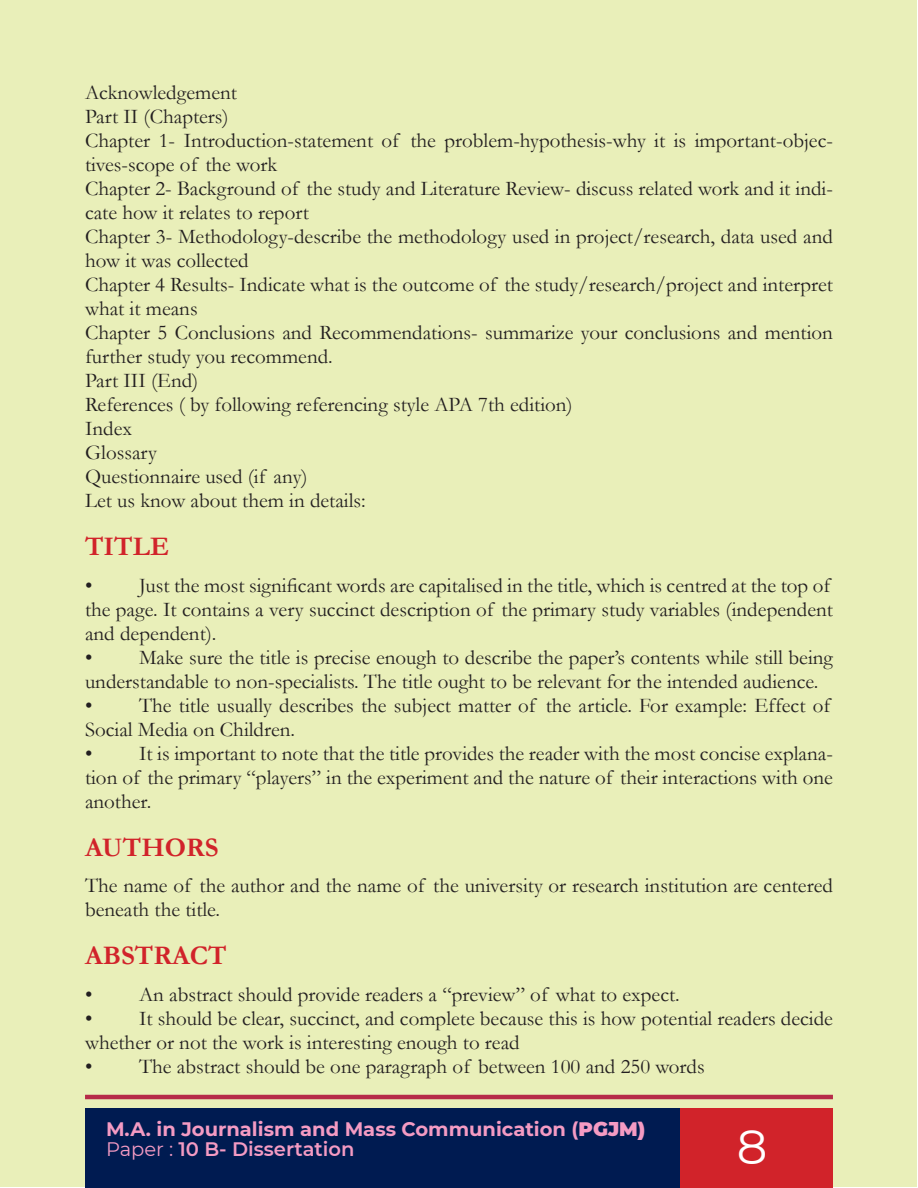
<style>
.page{position:relative;width:918px;height:1188px;background:#fff}
.page>*{position:absolute;margin:0;border:0;box-sizing:border-box;transform-origin:0 0}
.t1{font:48px "Montserrat";color:#fff}
.t2{font:700 27px "Garamond";color:#d1232a}
.t3{font:21px/24px "Garamond";color:#231f20}
.t4{font:700 19.5px/19.5px "Montserrat";color:#f49bc3}
.s1{font-weight:900}
.s2{font-weight:400}
.s3{font-weight:600}
</style>
<div class="page">
<div style="left:1px;top:1px;width:916px;height:1186px;background:#e9efb9"></div>
<div style="left:85px;top:1108px;width:595px;height:80px;background:#001b51"></div>
<hr style="left:85px;top:1095px;width:748px;height:4px;background:#b62b49">
<div style="left:680px;top:1108px;width:153px;height:80px;background:#d1232a"></div>
<p class="t3" style="left:85px;top:80px;width:749px">Acknowledgement<br>Part II (Chapters)<br>Chapter 1- Introduction-statement of the problem-hypothesis-why it is important-objec&shy;tives-scope of the work<br>Chapter 2- Background of the study and Literature Review- discuss related work and it indi&shy;cate how it relates to report<br>Chapter 3- Methodology-describe the methodology used in project/research, data used and how it was collected<br>Chapter 4 Results- Indicate what is the outcome of the study/research/project and interpret what it means<br>Chapter 5 Conclusions and Recommendations- summarize your conclusions and mention further study you recommend.<br>Part III (End)<br>References ( by following referencing style APA 7th edition)<br>Index<br>Glossary<br>Questionnaire used (if any)<br>Let us know about them in details:</p>
<p class="t2" style="left:85px;top:528px;width:86px">TITLE</p>
<p class="t3" style="left:85px;top:572px;width:749px">• Just the most significant words are capitalised in the title, which is centred at the top of the page. It contains a very succinct description of the primary study variables (independent and dependent).</p>
<p class="t3" style="left:85px;top:644px;width:749px">• Make sure the title is precise enough to describe the paper’s contents while still being understandable to non-specialists. The title ought to be relevant for the intended audience.</p>
<p class="t3" style="left:85px;top:692px;width:747px">• The title usually describes the subject matter of the article. For example: Effect of<br>Social Media on Children.</p>
<p class="t3" style="left:85px;top:740px;width:749px;text-align:justify">• It is important to note that the title provides the reader with the most concise explana&shy;tion of the primary “players” in the experiment and the nature of their interactions with one another.</p>
<p class="t2" style="left:85px;top:829px;width:135px">AUTHORS</p>
<p class="t3" style="left:85px;top:873px;width:749px">The name of the author and the name of the university or research institution are centered beneath the title.</p>
<p class="t2" style="left:85px;top:937px;width:143px">ABSTRACT</p>
<p class="t3" style="left:85px;top:982px;width:596px">• An abstract should provide readers a “preview” of what to expect.</p>
<p class="t3" style="left:85px;top:1006px;width:749px">• It should be clear, succinct, and complete because this is how potential readers decide whether or not the work is interesting enough to read</p>
<p class="t3" style="left:85px;top:1054px;width:621px">• The abstract should be one paragraph of between 100 and 250 words</p>
<p class="t4" style="left:106px;top:1119px;width:541px">M.A. in Journalism and Mass Communication (<span class="s1">PGJM)<br></span><span class="s2">Paper :</span> <span class="s3">10 B- Dissertation</span></p>
<h1 class="t1" style="left:737px;top:1114px;width:32px">8</h1>
</div>
